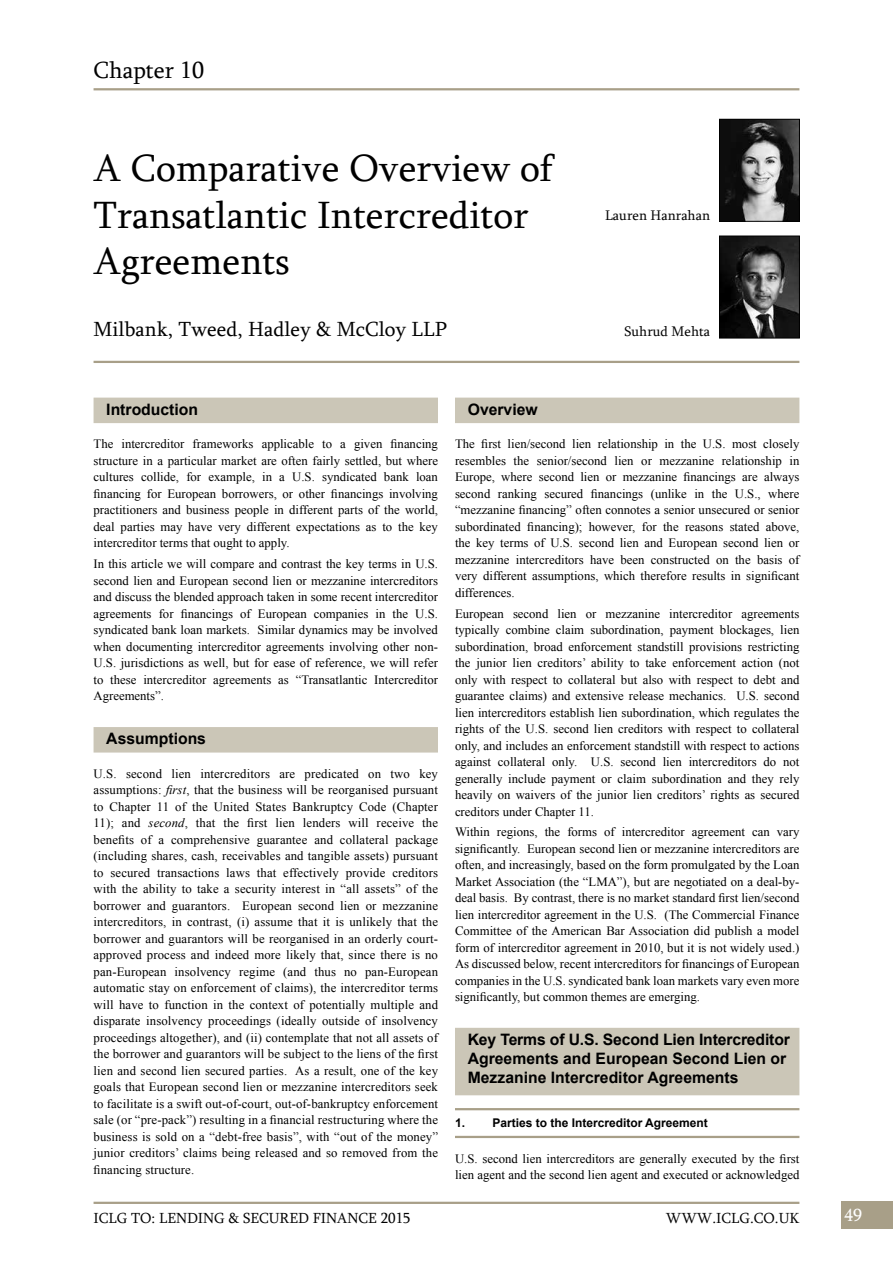
<style>
.page{position:relative;width:893px;height:1263px;background:#fff}
.page>*{position:absolute;margin:0;border:0;box-sizing:border-box;transform-origin:0 0}
.t1{font:39px/46.8px "Sylfaen";color:#000}
.t2{font:24px "Sylfaen";color:#000}
.t3{font:21px "Sylfaen";color:#000}
.t4{font:18px "Sylfaen";color:#fff}
.t5{font:700 15.75px/18.9px "Arial";color:#000}
.t6{font:15px "Sylfaen";color:#000}
.t7{font:14.25px "Sylfaen";color:#000}
.t8{font:12.75px/16.5px "Times New Roman";color:#000;text-align:justify}
.t9{font:700 12px "Arial";color:#000}
.s1{font-style:italic}
</style>
<div class="page">
<div style="left:841px;top:1201px;width:52px;height:28px;background:#a89f88"></div>
<hr style="left:94px;top:1202px;width:705px;height:2px;background:#a89f88">
<hr style="left:94px;top:88px;width:705px;height:2px;background:#a89f88">
<hr style="left:94px;top:361px;width:705px;height:2px;background:#a89f88">
<div style="left:455px;top:398px;width:344px;height:25px;background:#cbc6b7"></div>
<div style="left:455px;top:1028px;width:344px;height:67px;background:#cbc6b7"></div>
<hr style="left:455px;top:1108px;width:344px;height:2px;background:#a89f88">
<hr style="left:455px;top:1136px;width:344px;height:2px;background:#a89f88">
<div style="left:94px;top:398px;width:344px;height:25px;background:#cbc6b7"></div>
<div style="left:94px;top:727px;width:344px;height:25px;background:#cbc6b7"></div>
<img style="left:721px;top:121px;width:77px;height:98px">
<div style="left:719px;top:119px;width:81px;height:102px;border:1px solid #000"></div>
<img style="left:721px;top:238px;width:77px;height:98px">
<div style="left:719px;top:236px;width:81px;height:102px;border:1px solid #000"></div>
<h2 class="t2" style="left:94px;top:53px;width:112px">Chapter 10</h2>
<h1 class="t1" style="left:94px;top:143px;width:460px">A Comparative Overview of<br>Transatlantic Intercreditor<br>Agreements</h1>
<h3 class="t3" style="left:94px;top:315px;width:355px">Milbank, Tweed, Hadley &amp; McCloy LLP</h3>
<p class="t7" style="left:605px;top:205px;width:107px">Lauren Hanrahan</p>
<p class="t7" style="left:625px;top:322px;width:87px">Suhrud Mehta</p>
<p class="t5" style="left:106px;top:400px;width:93px">Introduction</p>
<p class="t8" style="left:94px;top:436px;width:346px">The intercreditor frameworks applicable to a given financing structure in a particular market are often fairly settled, but where cultures collide, for example, in a U.S. syndicated bank loan financing for European borrowers, or other financings involving practitioners and business people in different parts of the world, deal parties may have very different expectations as to the key intercreditor terms that ought to apply.</p>
<p class="t8" style="left:94px;top:555px;width:346px">In this article we will compare and contrast the key terms in U.S. second lien and European second lien or mezzanine intercreditors and discuss the blended approach taken in some recent intercreditor agreements for financings of European companies in the U.S. syndicated bank loan markets. Similar dynamics may be involved when documenting intercreditor agreements involving other non-U.S. jurisdictions as well, but for ease of reference, we will refer to these intercreditor agreements as “Transatlantic Intercreditor Agreements”.</p>
<p class="t5" style="left:106px;top:729px;width:101px">Assumptions</p>
<p class="t8" style="left:94px;top:765px;width:346px">U.S. second lien intercreditors are predicated on two key assumptions: <span class="s1">first</span>, that the business will be reorganised pursuant to Chapter 11 of the United States Bankruptcy Code (Chapter 11); and <span class="s1">second</span>, that the first lien lenders will receive the benefits of a comprehensive guarantee and collateral package (including shares, cash, receivables and tangible assets) pursuant to secured transactions laws that effectively provide creditors with the ability to take a security interest in “all assets” of the borrower and guarantors. European second lien or mezzanine intercreditors, in contrast, (i) assume that it is unlikely that the borrower and guarantors will be reorganised in an orderly court&shy;approved process and indeed more likely that, since there is no pan-European insolvency regime (and thus no pan-European automatic stay on enforcement of claims), the intercreditor terms will have to function in the context of potentially multiple and disparate insolvency proceedings (ideally outside of insolvency proceedings altogether), and (ii) contemplate that not all assets of the borrower and guarantors will be subject to the liens of the first lien and second lien secured parties. As a result, one of the key goals that European second lien or mezzanine intercreditors seek to facilitate is a swift out-of-court, out-of-bankruptcy enforcement sale (or “pre-pack”) resulting in a financial restructuring where the business is sold on a “debt-free basis”, with “out of the money” junior creditors’ claims being released and so removed from the financing structure.</p>
<p class="t5" style="left:468px;top:400px;width:72px">Overview</p>
<p class="t8" style="left:455px;top:436px;width:346px">The first lien/second lien relationship in the U.S. most closely resembles the senior/second lien or mezzanine relationship in Europe, where second lien or mezzanine financings are always second ranking secured financings (unlike in the U.S., where “mezzanine financing” often connotes a senior unsecured or senior subordinated financing); however, for the reasons stated above, the key terms of U.S. second lien and European second lien or mezzanine intercreditors have been constructed on the basis of very different assumptions, which therefore results in significant differences.</p>
<p class="t8" style="left:455px;top:605px;width:346px">European second lien or mezzanine intercreditor agreements typically combine claim subordination, payment blockages, lien subordination, broad enforcement standstill provisions restricting the junior lien creditors’ ability to take enforcement action (not only with respect to collateral but also with respect to debt and guarantee claims) and extensive release mechanics. U.S. second lien intercreditors establish lien subordination, which regulates the rights of the U.S. second lien creditors with respect to collateral only, and includes an enforcement standstill with respect to actions against collateral only. U.S. second lien intercreditors do not generally include payment or claim subordination and they rely heavily on waivers of the junior lien creditors’ rights as secured creditors under Chapter 11.</p>
<p class="t8" style="left:455px;top:824px;width:346px">Within regions, the forms of intercreditor agreement can vary significantly. European second lien or mezzanine intercreditors are often, and increasingly, based on the form promulgated by the Loan Market Association (the “LMA”), but are negotiated on a deal-by&shy;deal basis. By contrast, there is no market standard first lien/second lien intercreditor agreement in the U.S. (The Commercial Finance Committee of the American Bar Association did publish a model form of intercreditor agreement in 2010, but it is not widely used.)<br>As discussed below, recent intercreditors for financings of European companies in the U.S. syndicated bank loan markets vary even more significantly, but common themes are emerging.</p>
<p class="t5" style="left:468px;top:1031px;width:324px">Key Terms of U.S. Second Lien Intercreditor<br>Agreements and European Second Lien or<br>Mezzanine Intercreditor Agreements</p>
<p class="t9" style="left:455px;top:1115px;width:254px">1. Parties to the Intercreditor Agreement</p>
<p class="t8" style="left:455px;top:1150px;width:346px">U.S. second lien intercreditors are generally executed by the first lien agent and the second lien agent and executed or acknowledged</p>
<p class="t6" style="left:94px;top:1208px;width:319px">ICLG TO: LENDING &amp; SECURED FINANCE 2015</p>
<p class="t6" style="left:666px;top:1208px;width:135px">WWW.ICLG.CO.UK</p>
<h3 class="t4" style="left:844px;top:1202px;width:19px">49</h3>
</div>
